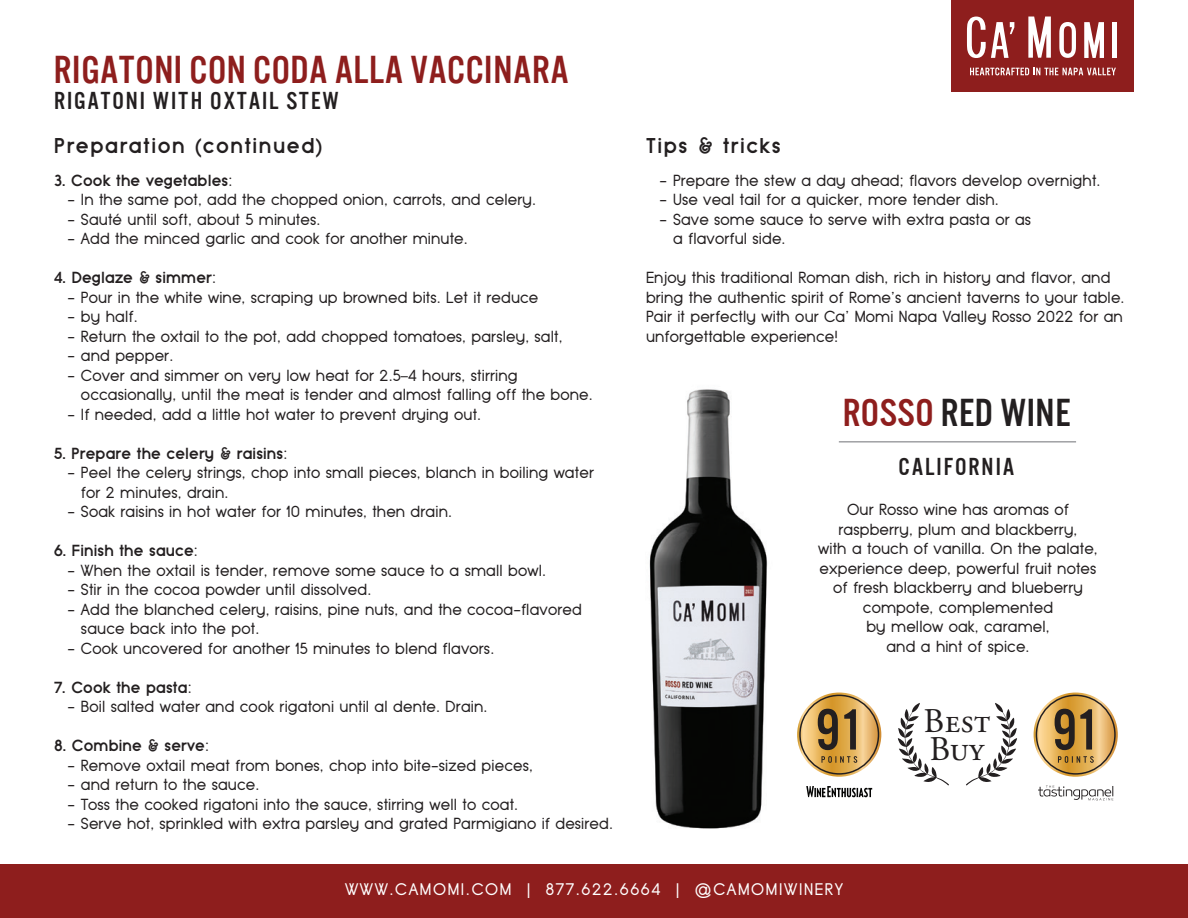
<style>
.page{position:relative;width:1188px;height:918px;background:#fff}
.page>*{position:absolute;margin:0;border:0;box-sizing:border-box;transform-origin:0 0}
.t1{font:60.45px "U.S.101";color:#231f20}
.t2{font:40.5px "U.S.101";letter-spacing:.015em;color:#8e1e1d}
.t3{font:40.5px "U.S.101";letter-spacing:.015em;color:#231f20}
.t4{font:34.65px/27.5px "Adobe Garamond Pro";letter-spacing:.01em;color:#231f20}
.t5{font:25.5px "U.S.101";letter-spacing:.075em;color:#231f20}
.t6{font:700 21px "Typo Grotesk";letter-spacing:.075em;color:#231f20}
.t7{font:16.5px "Typo Grotesk";letter-spacing:.1em;color:#fff}
.t8{font:15.75px/19.5px "Typo Grotesk";letter-spacing:.01em;color:#231f20}
.t9{font:700 15.75px "Typo Grotesk";letter-spacing:.01em;color:#231f20}
.s1{font-weight:400}
.s2{color:#8e1e1d}
</style>
<div class="page">
<div style="left:0;top:864px;width:1188px;height:54px;background:#8e1e1d"></div>
<div style="left:951px;top:0;width:183px;height:92px;background:#8e1e1d"></div>
<svg style="left:970px;top:68px;width:146px;height:7px"></svg>
<svg style="left:1028px;top:17px;width:23px;height:41px"></svg>
<svg style="left:967px;top:17px;width:47px;height:41px"></svg>
<hr style="left:1113px;top:22px;width:4px;height:36px;background:#fff">
<svg style="left:1084px;top:22px;width:20px;height:36px"></svg>
<svg style="left:1059px;top:22px;width:17px;height:36px"></svg>
<img style="left:649px;top:389px;width:119px;height:440px">
<hr style="left:839px;top:441px;width:237px;height:1px;background:#939598">
<svg style="left:1038px;top:785px;width:75px;height:15px"></svg>
<svg style="left:1036px;top:695px;width:80px;height:80px;background:#dcb470"></svg>
<svg style="left:799px;top:695px;width:80px;height:80px;background:#dcb470"></svg>
<svg style="left:806px;top:786px;width:66px;height:11px"></svg>
<svg style="left:966px;top:703px;width:51px;height:82px"></svg>
<svg style="left:898px;top:703px;width:51px;height:82px"></svg>
<h2 class="t2" style="left:54px;top:48px;width:516px">RIGATONI CON CODA ALLA VACCINARA</h2>
<h3 class="t5" style="left:54px;top:87px;width:286px">RIGATONI WITH OXTAIL STEW</h3>
<h3 class="t6" style="left:54px;top:133px;width:270px">Preparation (continued)</h3>
<p class="t9" style="left:54px;top:171px;width:180px">3. Cook the vegetables<span class="s1">:</span></p>
<p class="t8" style="left:67px;top:190px;width:470px">- In the same pot, add the chopped onion, carrots, and celery.</p>
<p class="t8" style="left:67px;top:210px;width:254px">- Sauté until soft, about 5 minutes.</p>
<p class="t8" style="left:67px;top:229px;width:402px">- Add the minced garlic and cook for another minute.</p>
<p class="t9" style="left:54px;top:269px;width:163px">4. Deglaze &amp; simmer<span class="s1">:</span></p>
<p class="t8" style="left:67px;top:288px;width:472px">- Pour in the white wine, scraping up browned bits. Let it reduce</p>
<p class="t8" style="left:67px;top:307px;width:72px">- by half.</p>
<p class="t8" style="left:67px;top:327px;width:497px">- Return the oxtail to the pot, add chopped tomatoes, parsley, salt,</p>
<p class="t8" style="left:67px;top:346px;width:107px">- and pepper.</p>
<p class="t8" style="left:81px;top:366px;width:513px;text-indent:-13px">- Cover and simmer on very low heat for 2.5–4 hours, stirring occasionally, until the meat is tender and almost falling off the bone.</p>
<p class="t8" style="left:67px;top:405px;width:415px">- If needed, add a little hot water to prevent drying out.</p>
<p class="t9" style="left:54px;top:444px;width:235px">5. Prepare the celery &amp; raisins<span class="s1">:</span></p>
<p class="t8" style="left:81px;top:463px;width:514px;text-indent:-13px">- Peel the celery strings, chop into small pieces, blanch in boiling water for 2 minutes, drain.</p>
<p class="t8" style="left:67px;top:502px;width:386px">- Soak raisins in hot water for 10 minutes, then drain.</p>
<p class="t9" style="left:54px;top:542px;width:145px">6. Finish the sauce<span class="s1">:</span></p>
<p class="t8" style="left:67px;top:561px;width:480px">- When the oxtail is tender, remove some sauce to a small bowl.</p>
<p class="t8" style="left:67px;top:580px;width:305px">- Stir in the cocoa powder until dissolved.</p>
<p class="t8" style="left:81px;top:600px;width:502px;text-indent:-13px">- Add the blanched celery, raisins, pine nuts, and the cocoa-flavored sauce back into the pot.</p>
<p class="t8" style="left:67px;top:639px;width:428px">- Cook uncovered for another 15 minutes to blend flavors.</p>
<p class="t9" style="left:54px;top:678px;width:139px">7. Cook the pasta<span class="s1">:</span></p>
<p class="t8" style="left:67px;top:697px;width:421px">- Boil salted water and cook rigatoni until al dente. Drain.</p>
<p class="t9" style="left:54px;top:737px;width:156px">8. Combine &amp; serve<span class="s1">:</span></p>
<p class="t8" style="left:67px;top:756px;width:467px">- Remove oxtail meat from bones, chop into bite-sized pieces,</p>
<p class="t8" style="left:67px;top:775px;width:193px">- and return to the sauce.</p>
<p class="t8" style="left:67px;top:795px;width:452px">- Toss the cooked rigatoni into the sauce, stirring well to coat.</p>
<p class="t8" style="left:67px;top:814px;width:547px">- Serve hot, sprinkled with extra parsley and grated Parmigiano if desired.</p>
<h3 class="t6" style="left:646px;top:133px;width:136px">Tips &amp; tricks</h3>
<p class="t8" style="left:660px;top:171px;width:443px">- Prepare the stew a day ahead; flavors develop overnight.</p>
<p class="t8" style="left:660px;top:190px;width:341px">- Use veal tail for a quicker, more tender dish.</p>
<p class="t8" style="left:673px;top:210px;width:360px;text-indent:-13px">- Save some sauce to serve with extra pasta or as a flavorful side.</p>
<p class="t8" style="left:646px;top:268px;width:480px">Enjoy this traditional Roman dish, rich in history and flavor, and bring the authentic spirit of Rome’s ancient taverns to your table.<br>Pair it perfectly with our Ca’ Momi Napa Valley Rosso 2022 for an unforgettable experience!</p>
<h2 class="t3" style="left:843px;top:391px;width:229px"><span class="s2">ROSSO</span> RED WINE</h2>
<h3 class="t5" style="left:899px;top:453px;width:117px">CALIFORNIA</h3>
<p class="t8" style="left:818px;top:500px;width:281px;text-align:center">Our Rosso wine has aromas of raspberry, plum and blackberry,<br>with a touch of vanilla. On the palate, experience deep, powerful fruit notes of fresh blackberry and blueberry compote, complemented<br>by mellow oak, caramel,<br>and a hint of spice.</p>
<h1 class="t1" style="left:816px;top:698px;width:50px">91</h1>
<h1 class="t1" style="left:1052px;top:698px;width:49px">91</h1>
<h3 class="t4" style="left:924px;top:709px;width:68px">Best<br>Buy</h3>
<p class="t7" style="left:345px;top:880px;width:499px">WWW.CAMOMI.COM | 877.622.6664 | @CAMOMIWINERY</p>
</div>
